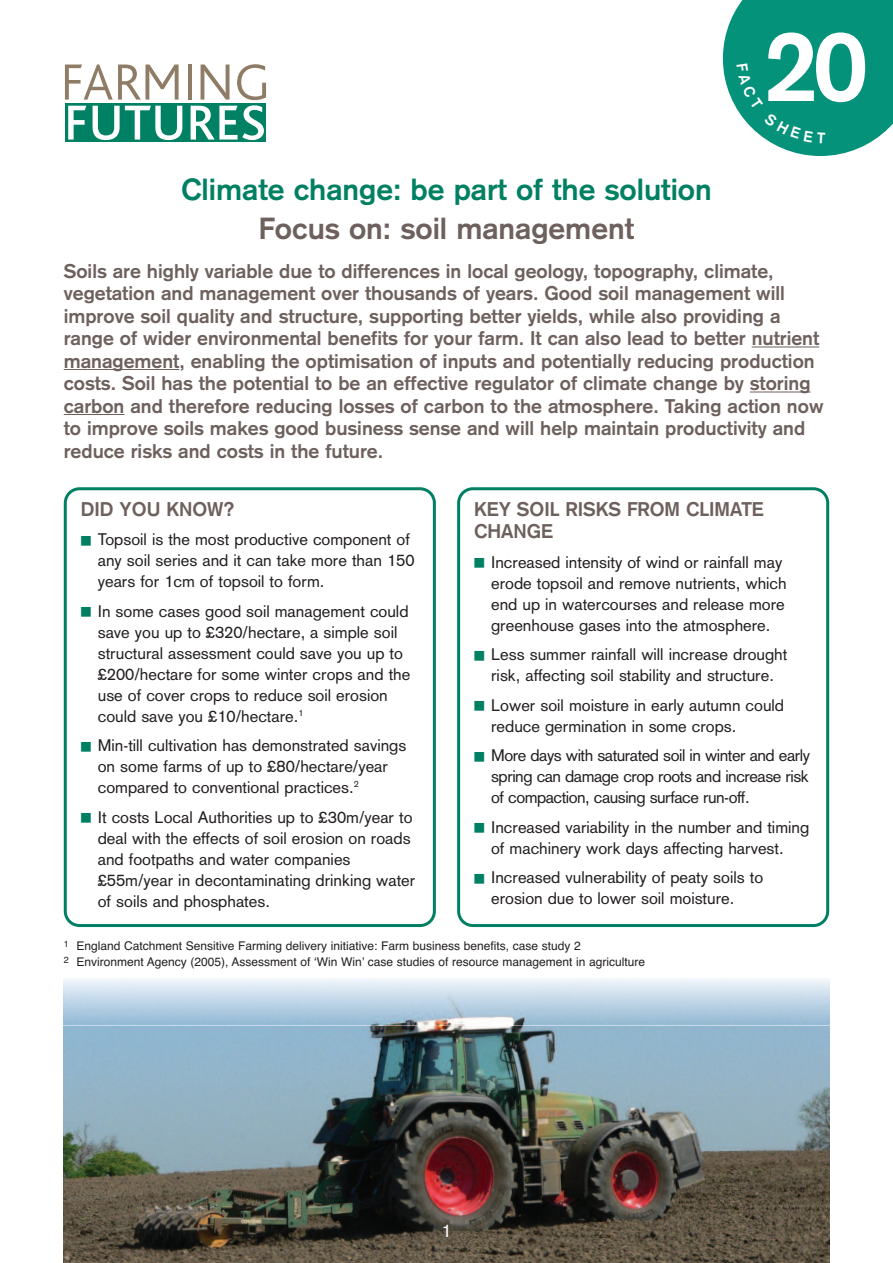
<style>
.page{position:relative;width:893px;height:1263px;background:#fff}
.page>*{position:absolute;margin:0;border:0;box-sizing:border-box;transform-origin:0 0}
.t1{font:700 99px "Akzidenz Grotesk";color:#fff}
.t2{font:700 30px "Akzidenz Grotesk";color:#008063}
.t3{font:700 30px "Akzidenz Grotesk";color:#6d605d}
.t4{font:700 19.5px/22.5px "Akzidenz Grotesk";color:#6d605d}
.t5{font:18px "Akzidenz Grotesk";color:#fff}
.t6{font:16.5px/21px "Akzidenz Grotesk";color:#231f20}
.t7{font:12px/15.6px "Helvetica";color:#231f20}
.s1{color:#008063}
</style>
<div class="page">
<img style="left:64px;top:1026px;width:765px;height:237px">
<img style="left:64px;top:978px;width:765px;height:48px">
<hr style="left:752px;top:346px;width:67px;height:1px;background:#6d605d">
<hr style="left:64px;top:369px;width:115px;height:1px;background:#6d605d">
<hr style="left:750px;top:391px;width:61px;height:1px;background:#6d605d">
<hr style="left:64px;top:414px;width:60px;height:1px;background:#6d605d">
<div style="left:65px;top:103px;width:201px;height:39px;background:#008164"></div>
<svg style="left:65px;top:64px;width:114px;height:36px"></svg>
<hr style="left:188px;top:65px;width:3px;height:35px;background:#8f7c67">
<svg style="left:68px;top:106px;width:18px;height:34px"></svg>
<svg style="left:93px;top:106px;width:89px;height:34px"></svg>
<svg style="left:191px;top:64px;width:75px;height:76px"></svg>
<svg style="left:64px;top:487px;width:372px;height:440px"></svg>
<svg style="left:457px;top:487px;width:372px;height:440px"></svg>
<svg style="left:723px;top:0;width:170px;height:156px;background:#239f89"></svg>
<h1 class="t1" style="left:764px;top:30px;width:106px">20</h1>
<h2 class="t2" style="left:181px;top:179px;width:532px">Climate change: be part of the solution</h2>
<h2 class="t3" style="left:259px;top:218px;width:377px">Focus on: soil management</h2>
<p class="t4" style="left:64px;top:261px;width:761px">Soils are highly variable due to differences in local geology, topography, climate, vegetation and management over thousands of years. Good soil management will improve soil quality and structure, supporting better yields, while also providing a range of wider environmental benefits for your farm. It can also lead to better nutrient management, enabling the optimisation of inputs and potentially reducing production costs. Soil has the potential to be an effective regulator of climate change by storing carbon and therefore reducing losses of carbon to the atmosphere. Taking action now to improve soils makes good business sense and will help maintain productivity and reduce risks and costs in the future.</p>
<p class="t4" style="left:474px;top:499px;width:291px">KEY SOIL RISKS FROM CLIMATE<br>CHANGE</p>
<p class="t6" style="left:491px;top:553px;width:297px;text-indent:-17px"><span class="s1">■</span> Increased intensity of wind or rainfall may erode topsoil and remove nutrients, which end up in watercourses and release more greenhouse gases into the atmosphere.</p>
<p class="t6" style="left:474px;top:646px;width:315px;text-align:center"><span class="s1">■</span> Less summer rainfall will increase drought risk, affecting soil stability and structure.</p>
<p class="t6" style="left:491px;top:696px;width:294px;text-indent:-17px"><span class="s1">■</span> Lower soil moisture in early autumn could reduce germination in some crops.</p>
<p class="t6" style="left:491px;top:747px;width:320px;text-align:justify;text-indent:-17px"><span class="s1">■</span> More days with saturated soil in winter and early spring can damage crop roots and increase risk of compaction, causing surface run-off.</p>
<p class="t6" style="left:474px;top:818px;width:337px;text-align:center"><span class="s1">■</span> Increased variability in the number and timing of machinery work days affecting harvest.</p>
<p class="t6" style="left:491px;top:869px;width:274px;text-indent:-17px"><span class="s1">■</span> Increased vulnerability of peaty soils to erosion due to lower soil moisture.</p>
<p class="t7" style="left:64px;top:938px;width:583px"><sup>1</sup> England Catchment Sensitive Farming delivery initiative: Farm business benefits, case study 2<br><sup>2</sup> Environment Agency (2005), Assessment of ʻWin Winʼ case studies of resource management in agriculture</p>
<p class="t4" style="left:81px;top:499px;width:155px">DID YOU KNOW?</p>
<p class="t6" style="left:98px;top:531px;width:318px;text-indent:-17px"><span class="s1">■</span> Topsoil is the most productive component of any soil series and it can take more than 150 years for 1cm of topsoil to form.</p>
<p class="t6" style="left:98px;top:602px;width:314px;text-indent:-17px"><span class="s1">■</span> In some cases good soil management could save you up to £320/hectare, a simple soil structural assessment could save you up to £200/hectare for some winter crops and the use of cover crops to reduce soil erosion could save you £10/hectare.<sup>1</sup></p>
<p class="t6" style="left:98px;top:737px;width:310px;text-indent:-17px"><span class="s1">■</span> Min-till cultivation has demonstrated savings on some farms of up to £80/hectare/year compared to conventional practices.<sup>2</sup></p>
<p class="t6" style="left:98px;top:808px;width:319px;text-indent:-17px"><span class="s1">■</span> It costs Local Authorities up to £30m/year to deal with the effects of soil erosion on roads and footpaths and water companies £55m/year in decontaminating drinking water of soils and phosphates.</p>
<p class="t5" style="left:441px;top:1224px;width:12px">1</p>
</div>
